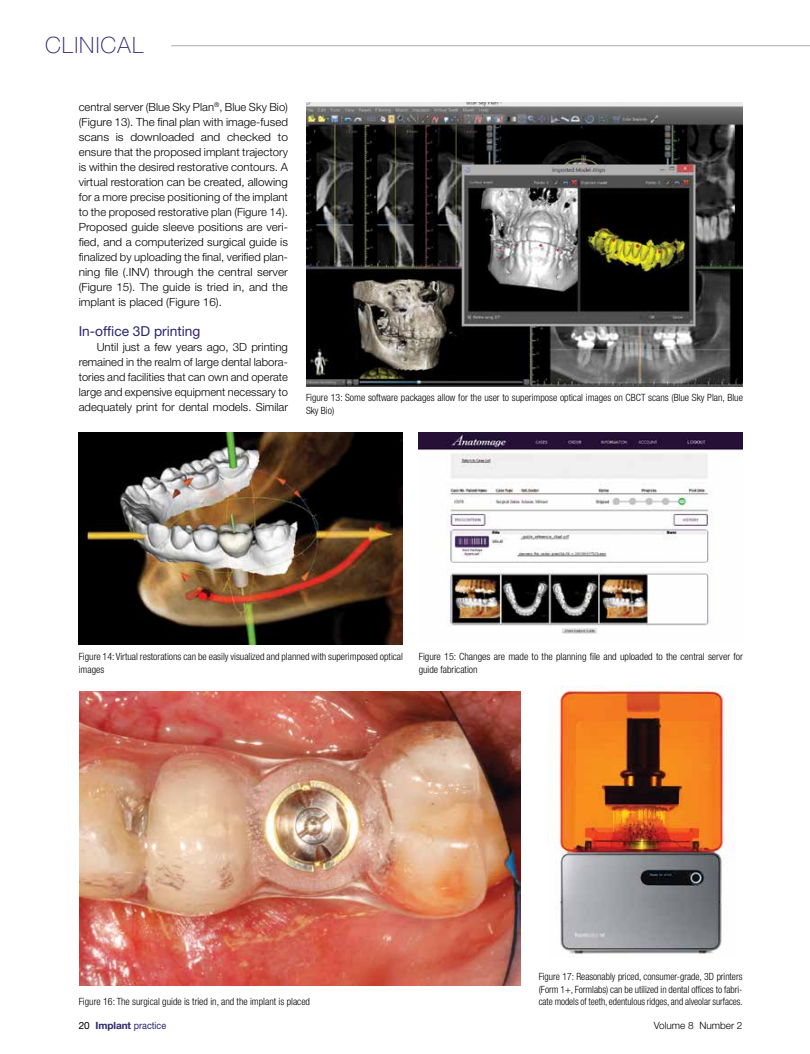
<style>
.page{position:relative;width:810px;height:1054px;background:#fff}
.page>*{position:absolute;margin:0;border:0;box-sizing:border-box;transform-origin:0 0}
.t1{font:100 22.5px "Helvetica Neue";letter-spacing:.05em;color:#2d256d}
.t2{font:13.75px "Helvetica Neue";color:#2d256d}
.t3{font:300 11.25px/15px "Helvetica Neue";color:#000;text-align:justify}
.t4{font:300 condensed 10px/12.5px "Helvetica Neue";color:#000}
.t5{font:10px "Helvetica Neue";color:#2d256d;scale:.9 1}
.t6{font:300 10px "Helvetica Neue";color:#000}
.s1{color:#000}
.s2{font-weight:700}
</style>
<div class="page">
<img style="left:306px;top:103px;width:436px;height:283px">
<img style="left:419px;top:432px;width:324px;height:202px">
<img style="left:79px;top:691px;width:442px;height:294px">
<img style="left:79px;top:432px;width:324px;height:212px">
<img style="left:559px;top:685px;width:173px;height:272px">
<hr style="left:171px;top:45px;width:639px;height:1px;background:#bcbec0">
<h1 class="t1" style="left:45px;top:32px;width:100px">CLINICAL</h1>
<p class="t3" style="left:79px;top:99px;width:211px">central server (Blue Sky Plan<sup>®</sup>, Blue Sky Bio) (Figure 13). The final plan with image-fused scans is downloaded and checked to ensure that the proposed implant trajectory is within the desired restorative contours. A virtual restoration can be created, allowing for a more precise positioning of the implant to the proposed restorative plan (Figure 14).<br>Proposed guide sleeve positions are veri&shy;fied, and a computerized surgical guide is finalized by uploading the final, verified plan&shy;ning file (.INV) through the central server (Figure 15). The guide is tried in, and the implant is placed (Figure 16).</p>
<p class="t2" style="left:79px;top:322px;width:123px">In-office 3D printing</p>
<p class="t3" style="left:79px;top:339px;width:211px;text-indent:18px">Until just a few years ago, 3D printing remained in the realm of large dental labora&shy;tories and facilities that can own and operate large and expensive equipment necessary to adequately print for dental models. Similar</p>
<p class="t4" style="left:306px;top:391px;width:438px">Figure 13: Some software packages allow for the user to superimpose optical images on CBCT scans (Blue Sky Plan, Blue<br>Sky Bio)</p>
<p class="t4" style="left:79px;top:650px;width:326px">Figure 14: Virtual restorations can be easily visualized and planned with superimposed optical images</p>
<p class="t4" style="left:419px;top:650px;width:326px">Figure 15: Changes are made to the planning file and uploaded to the central server for guide fabrication</p>
<p class="t4" style="left:79px;top:994px;width:233px">Figure 16: The surgical guide is tried in, and the implant is placed</p>
<p class="t4" style="left:539px;top:970px;width:206px;text-align:justify">Figure 17: Reasonably priced, consumer-grade, 3D printers (Form 1+, Formlabs) can be utilized in dental offices to fabri&shy;cate models of teeth, edentulous ridges, and alveolar surfaces.</p>
<p class="t5" style="left:79px;top:1018px;width:99px"><span class="s1">20</span> <span class="s2">Implant</span> practice</p>
<p class="t6" style="left:654px;top:1018px;width:90px">Volume 8 Number 2</p>
</div>
